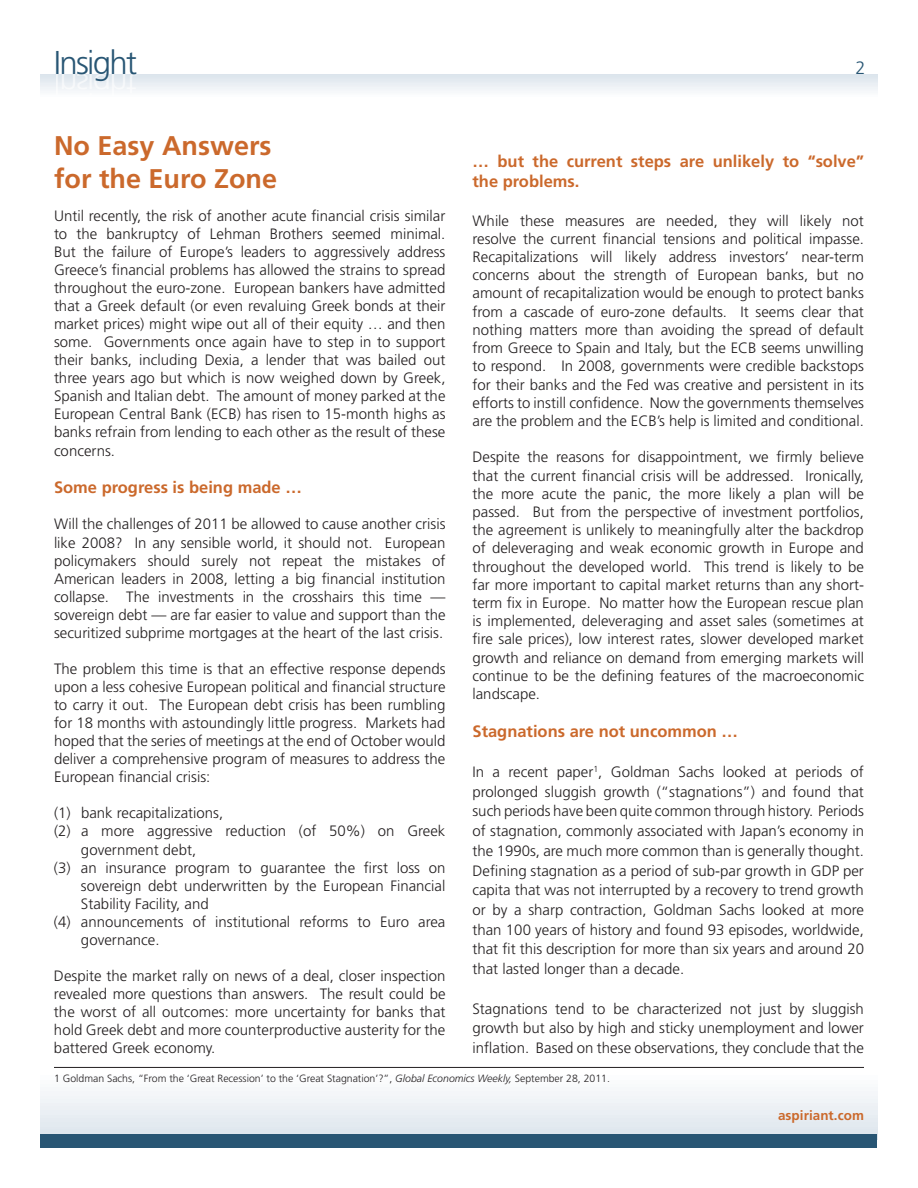
<style>
.page{position:relative;width:918px;height:1188px;background:#fff}
.page>*{position:absolute;margin:0;border:0;box-sizing:border-box;transform-origin:0 0}
.t1{font:300 33px "Frutiger LT Std";letter-spacing:-.05em;color:#285674}
.t2{font:700 27px/32.4px "Frutiger LT Std";color:#cb692c}
.t3{font:300 18px "Frutiger LT Std";color:#285674}
.t4{font:700 16.5px/20px "Frutiger LT Std";color:#cb692c}
.t5{font:300 15px/18px "Frutiger LT Std";color:#231f20;text-align:justify}
.t6{font:700 13.5px "Frutiger LT Std";letter-spacing:.005em;color:#cb692c}
.t7{font:300 10.5px "Frutiger LT Std";color:#231f20}
.s1{font-style:italic}
</style>
<div class="page">
<div style="left:40px;top:978px;width:838px;height:162px;background:linear-gradient(to bottom,#fff,#e9eef3)"></div>
<div style="left:40px;top:74px;width:838px;height:56px;background:linear-gradient(to bottom,#e7edf2,#fff)"></div>
<div style="left:40px;top:1134px;width:838px;height:14px;background:#285674"></div>
<hr style="left:54px;top:1067px;width:810px;height:1px;background:#231f20">
<svg style="left:56px;top:74px;width:81px;height:22px"></svg>
<h1 class="t1" style="left:54px;top:44px;width:85px">Insight</h1>
<p class="t3" style="left:855px;top:58px;width:12px">2</p>
<h2 class="t2" style="left:54px;top:130px;width:225px">No Easy Answers for the Euro Zone</h2>
<p class="t5" style="left:54px;top:207px;width:393px">Until recently, the risk of another acute financial crisis similar to the bankruptcy of Lehman Brothers seemed minimal.<br>But the failure of Europe’s leaders to aggressively address Greece’s financial problems has allowed the strains to spread throughout the euro-zone. European bankers have admitted that a Greek default (or even revaluing Greek bonds at their market prices) might wipe out all of their equity … and then some. Governments once again have to step in to support their banks, including Dexia, a lender that was bailed out three years ago but which is now weighed down by Greek, Spanish and Italian debt. The amount of money parked at the European Central Bank (ECB) has risen to 15-month highs as banks refrain from lending to each other as the result of these concerns.</p>
<p class="t4" style="left:54px;top:478px;width:249px">Some progress is being made …</p>
<p class="t5" style="left:54px;top:516px;width:393px">Will the challenges of 2011 be allowed to cause another crisis like 2008? In any sensible world, it should not. European policymakers should surely not repeat the mistakes of American leaders in 2008, letting a big financial institution collapse. The investments in the crosshairs this time — sovereign debt — are far easier to value and support than the securitized subprime mortgages at the heart of the last crisis.</p>
<p class="t5" style="left:54px;top:660px;width:393px">The problem this time is that an effective response depends upon a less cohesive European political and financial structure to carry it out. The European debt crisis has been rumbling for 18 months with astoundingly little progress. Markets had hoped that the series of meetings at the end of October would deliver a comprehensive program of measures to address the European financial crisis:</p>
<p class="t5" style="left:54px;top:804px;width:171px">(1) bank recapitalizations,</p>
<p class="t5" style="left:54px;top:822px;width:393px">(2) a more aggressive reduction (of 50%) on Greek</p>
<p class="t5" style="left:81px;top:841px;width:117px">government debt,</p>
<p class="t5" style="left:54px;top:859px;width:393px">(3) an insurance program to guarantee the first loss on</p>
<p class="t5" style="left:81px;top:877px;width:366px">sovereign debt underwritten by the European Financial</p>
<p class="t5" style="left:81px;top:895px;width:129px">Stability Facility, and</p>
<p class="t5" style="left:54px;top:913px;width:393px">(4) announcements of institutional reforms to Euro area</p>
<p class="t5" style="left:81px;top:931px;width:80px">governance.</p>
<p class="t5" style="left:54px;top:967px;width:393px">Despite the market rally on news of a deal, closer inspection revealed more questions than answers. The result could be the worst of all outcomes: more uncertainty for banks that hold Greek debt and more counterproductive austerity for the battered Greek economy.</p>
<p class="t4" style="left:472px;top:152px;width:393px">… but the current steps are unlikely to “solve” the problems.</p>
<p class="t5" style="left:472px;top:212px;width:393px">While these measures are needed, they will likely not resolve the current financial tensions and political impasse.<br>Recapitalizations will likely address investors’ near-term concerns about the strength of European banks, but no amount of recapitalization would be enough to protect banks from a cascade of euro-zone defaults. It seems clear that nothing matters more than avoiding the spread of default from Greece to Spain and Italy, but the ECB seems unwilling to respond. In 2008, governments were credible backstops for their banks and the Fed was creative and persistent in its efforts to instill confidence. Now the governments themselves are the problem and the ECB’s help is limited and conditional.</p>
<p class="t5" style="left:472px;top:448px;width:393px">Despite the reasons for disappointment, we firmly believe that the current financial crisis will be addressed. Ironically, the more acute the panic, the more likely a plan will be passed. But from the perspective of investment portfolios, the agreement is unlikely to meaningfully alter the backdrop of deleveraging and weak economic growth in Europe and throughout the developed world. This trend is likely to be far more important to capital market returns than any short&shy;term fix in Europe. No matter how the European rescue plan is implemented, deleveraging and asset sales (sometimes at fire sale prices), low interest rates, slower developed market growth and reliance on demand from emerging markets will continue to be the defining features of the macroeconomic landscape.</p>
<p class="t4" style="left:472px;top:722px;width:267px">Stagnations are not uncommon …</p>
<p class="t5" style="left:472px;top:762px;width:393px;line-height:19.6px">In a recent paper<sup>1</sup>, Goldman Sachs looked at periods of prolonged sluggish growth (“stagnations”) and found that such periods have been quite common through history. Periods of stagnation, commonly associated with Japan’s economy in the 1990s, are much more common than is generally thought.<br>Defining stagnation as a period of sub-par growth in GDP per capita that was not interrupted by a recovery to trend growth or by a sharp contraction, Goldman Sachs looked at more than 100 years of history and found 93 episodes, worldwide, that fit this description for more than six years and around 20 that lasted longer than a decade.</p>
<p class="t5" style="left:472px;top:999px;width:393px;line-height:19.6px">Stagnations tend to be characterized not just by sluggish growth but also by high and sticky unemployment and lower inflation. Based on these observations, they conclude that the</p>
<p class="t7" style="left:54px;top:1072px;width:558px">1 Goldman Sachs, “From the ‘Great Recession’ to the ‘Great Stagnation’?”, <span class="s1">Global Economics Weekly,</span> September 28, 2011.</p>
<p class="t6" style="left:778px;top:1107px;width:87px">aspiriant.com</p>
</div>
